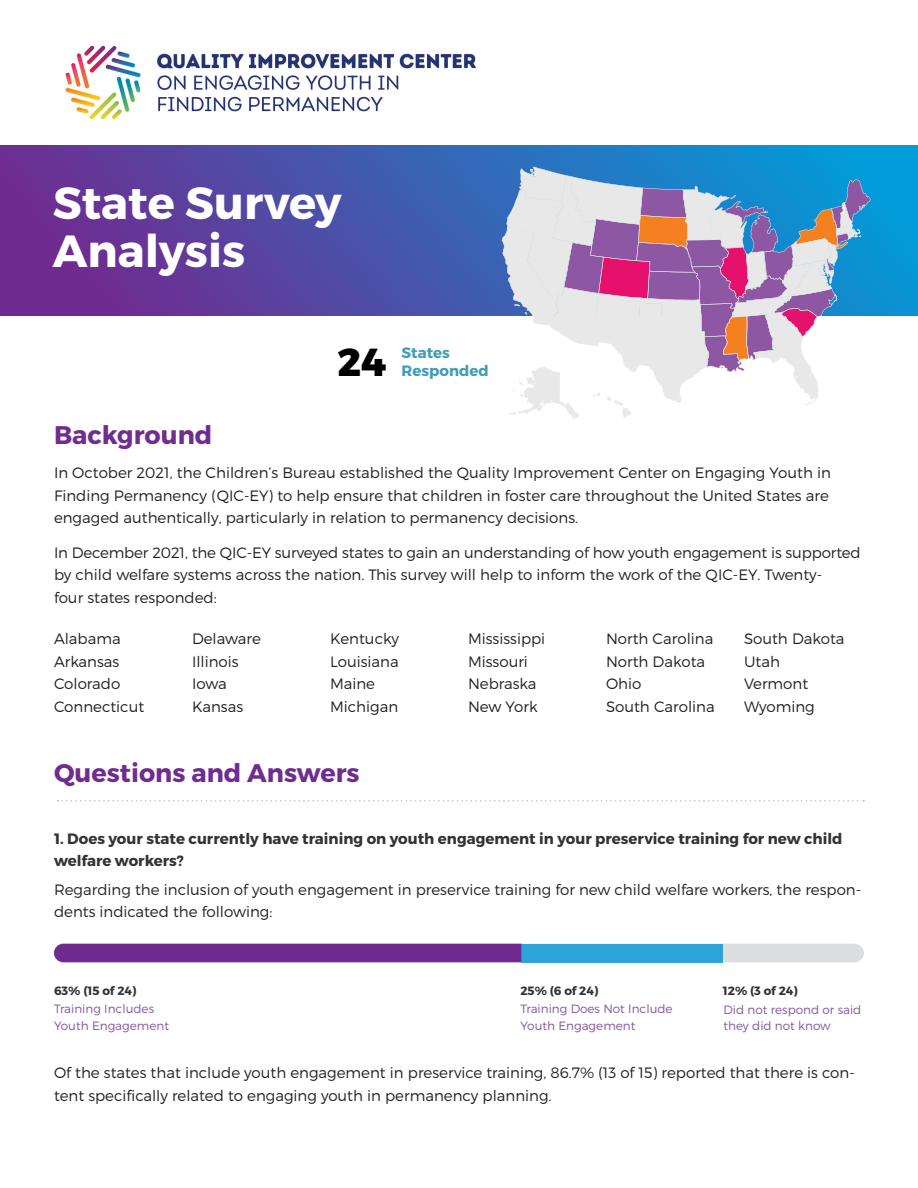
<style>
.page{position:relative;width:918px;height:1188px;background:#fff}
.page>*{position:absolute;margin:0;border:0;box-sizing:border-box;transform-origin:0 0}
.Title_Heading{font:700 45px/48px "Montserrat";color:#fff}
.Title_Heading-2{font:800 39px "Montserrat";color:#000}
.Title_Heading-3{font:700 25.5px "Montserrat";color:#702d90}
.Body_Text{font:300 15px/22.5px "Montserrat";color:#231f20}
.Headings_Questions{font:700 15px/22.5px "Montserrat";color:#333}
.Title_Heading-4{font:700 15px "Montserrat";color:#429db6}
.Paragraph_Style_1{font:300 12px/16.5px "Montserrat";color:#84539f}
.Percentage{font:700 12px "Montserrat";color:#333}
</style>
<div class="page">
<div style="left:0;top:146px;width:918px;height:170px;background:linear-gradient(to right,#76258c,#00a3de)"></div>
<svg style="left:502px;top:167px;width:368px;height:252px"></svg>
<img style="left:65px;top:45px;width:411px;height:75px">
<div style="left:54px;top:944px;width:810px;height:18px;background:#dcdddf;border-radius:9px"></div>
<div style="left:54px;top:944px;width:467px;height:18px;background:#702b90"></div>
<div style="left:521px;top:944px;width:202px;height:18px;background:#2ca4da"></div>
<svg style="left:58px;top:800px;width:806px;height:2px"></svg>
<p class="Title_Heading" style="left:53px;top:180px;width:290px">State Survey<br>Analysis</p>
<p class="Title_Heading-3" style="left:54px;top:419px;width:160px">Background</p>
<p class="Title_Heading-2" style="left:337px;top:337px;width:50px">24</p>
<p class="Title_Heading-4" style="left:402px;top:343px;width:50px">States</p>
<p class="Title_Heading-4" style="left:402px;top:361px;width:89px">Responded</p>
<p class="Body_Text" style="left:54px;top:462px;width:778px">In October 2021, the Children’s Bureau established the Quality Improvement Center on Engaging Youth in<br>Finding Permanency (QIC-EY) to help ensure that children in foster care throughout the United States are engaged authentically, particularly in relation to permanency decisions.</p>
<p class="Body_Text" style="left:54px;top:541px;width:808px">In December 2021, the QIC-EY surveyed states to gain an understanding of how youth engagement is supported by child welfare systems across the nation. This survey will help to inform the work of the QIC-EY. Twenty-<br>four states responded:</p>
<p class="Body_Text" style="left:54px;top:627px;width:68px">Alabama</p>
<p class="Body_Text" style="left:54px;top:650px;width:67px">Arkansas</p>
<p class="Body_Text" style="left:54px;top:672px;width:68px">Colorado</p>
<p class="Body_Text" style="left:54px;top:695px;width:92px">Connecticut</p>
<p class="Body_Text" style="left:192px;top:627px;width:70px">Delaware</p>
<p class="Body_Text" style="left:192px;top:650px;width:48px">Illinois</p>
<p class="Body_Text" style="left:192px;top:672px;width:36px">Iowa</p>
<p class="Body_Text" style="left:192px;top:695px;width:53px">Kansas</p>
<p class="Body_Text" style="left:330px;top:627px;width:71px">Kentucky</p>
<p class="Body_Text" style="left:330px;top:650px;width:70px">Louisiana</p>
<p class="Body_Text" style="left:330px;top:672px;width:47px">Maine</p>
<p class="Body_Text" style="left:330px;top:695px;width:70px">Michigan</p>
<p class="Body_Text" style="left:606px;top:627px;width:109px">North Carolina</p>
<p class="Body_Text" style="left:606px;top:650px;width:101px">North Dakota</p>
<p class="Body_Text" style="left:606px;top:672px;width:37px">Ohio</p>
<p class="Body_Text" style="left:606px;top:695px;width:110px">South Carolina</p>
<p class="Body_Text" style="left:744px;top:627px;width:102px">South Dakota</p>
<p class="Body_Text" style="left:744px;top:650px;width:37px">Utah</p>
<p class="Body_Text" style="left:744px;top:672px;width:66px">Vermont</p>
<p class="Body_Text" style="left:744px;top:695px;width:72px">Wyoming</p>
<p class="Body_Text" style="left:468px;top:627px;width:79px">Mississippi</p>
<p class="Body_Text" style="left:468px;top:650px;width:61px">Missouri</p>
<p class="Body_Text" style="left:468px;top:672px;width:70px">Nebraska</p>
<p class="Body_Text" style="left:468px;top:695px;width:71px">New York</p>
<p class="Title_Heading-3" style="left:54px;top:757px;width:307px">Questions and Answers</p>
<p class="Headings_Questions" style="left:54px;top:827px;width:790px">1. Does your state currently have training on youth engagement in your preservice training for new child welfare workers?</p>
<p class="Body_Text" style="left:54px;top:878px;width:809px">Regarding the inclusion of youth engagement in preservice training for new child welfare workers, the respon&shy;dents indicated the following:</p>
<p class="Percentage" style="left:54px;top:983px;width:84px">63% (15 of 24)</p>
<p class="Percentage" style="left:520px;top:983px;width:79px">25% (6 of 24)</p>
<p class="Percentage" style="left:723px;top:984px;width:76px">12% (3 of 24)</p>
<p class="Paragraph_Style_1" style="left:54px;top:1001px;width:117px">Training Includes<br>Youth Engagement</p>
<p class="Paragraph_Style_1" style="left:723px;top:1001px;width:140px">Did not respond or said they did not know</p>
<p class="Paragraph_Style_1" style="left:520px;top:1001px;width:154px">Training Does Not Include<br>Youth Engagement</p>
<p class="Body_Text" style="left:54px;top:1061px;width:802px">Of the states that include youth engagement in preservice training, 86.7% (13 of 15) reported that there is con&shy;tent specifically related to engaging youth in permanency planning.</p>
</div>
